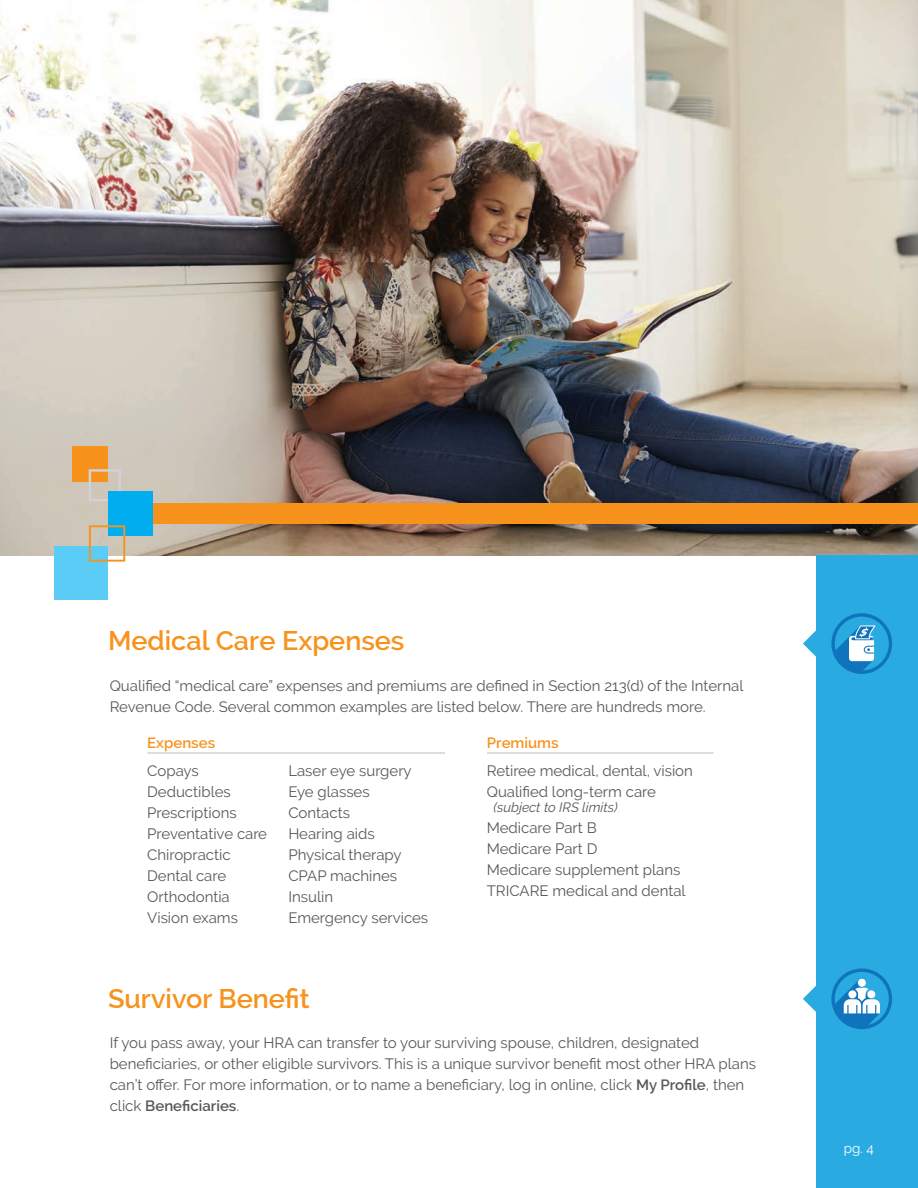
<style>
.page{position:relative;width:918px;height:1188px;background:#fff}
.page>*{position:absolute;margin:0;border:0;box-sizing:border-box;transform-origin:0 0}
.t1{font:600 27px "Raleway";color:#f7931d}
.t2{font:15px/21px "Raleway";color:#57585a}
.t3{font:600 15px "Raleway";color:#f7931d}
.t4{font:italic 13.5px "Raleway";color:#57585a}
.t5{font:13.5px "Raleway";color:#fff}
.s1{font-weight:600}
</style>
<div class="page">
<img style="left:0;top:0;width:918px;height:555px">
<div style="left:816px;top:555px;width:102px;height:633px;background:#29abe2"></div>
<div style="left:831px;top:613px;width:61px;height:61px;background:#1074bc;border-radius:50%"></div>
<div style="left:835px;top:617px;width:54px;height:54px;background:#29abe2;border-radius:50%"></div>
<svg style="left:803px;top:613px;width:72px;height:61px"></svg>
<div style="left:831px;top:968px;width:61px;height:61px;background:#1074bc;border-radius:50%"></div>
<div style="left:835px;top:972px;width:54px;height:54px;background:#29abe2;border-radius:50%"></div>
<svg style="left:803px;top:968px;width:77px;height:61px"></svg>
<div style="left:147px;top:504px;width:771px;height:20px;background:#f7931d"></div>
<div style="left:72px;top:446px;width:36px;height:35px;background:#f7931d"></div>
<svg style="left:89px;top:469px;width:32px;height:32px"></svg>
<div style="left:109px;top:492px;width:44px;height:44px;background:#00aeef"></div>
<div style="left:54px;top:546px;width:54px;height:54px;background:#5accf5"></div>
<svg style="left:89px;top:525px;width:36px;height:37px"></svg>
<hr style="left:147px;top:753px;width:567px;height:1px;background:#bcbdc0">
<div style="left:446px;top:749px;width:41px;height:10px;background:#fff"></div>
<h1 class="t1" style="left:108px;top:624px;width:298px">Medical Care Expenses</h1>
<p class="t2" style="left:110px;top:675px;width:635px">Qualified “medical care” expenses and premiums are defined in Section 213(d) of the Internal<br>Revenue Code. Several common examples are listed below. There are hundreds more.</p>
<p class="t3" style="left:147px;top:735px;width:70px">Expenses</p>
<p class="t2" style="left:147px;top:760px;width:121px">Copays<br>Deductibles<br>Prescriptions<br>Preventative care<br>Chiropractic<br>Dental care<br>Orthodontia<br>Vision exams</p>
<p class="t2" style="left:288px;top:760px;width:141px">Laser eye surgery<br>Eye glasses<br>Contacts<br>Hearing aids<br>Physical therapy<br>CPAP machines<br>Insulin<br>Emergency services</p>
<h1 class="t1" style="left:108px;top:983px;width:203px">Survivor Benefit</h1>
<p class="t3" style="left:487px;top:735px;width:73px">Premiums</p>
<p class="t2" style="left:487px;top:760px;width:208px">Retiree medical, dental, vision<br>Qualified long-term care</p>
<p class="t4" style="left:494px;top:800px;width:126px">(subject to IRS limits)</p>
<p class="t2" style="left:487px;top:817px;width:200px">Medicare Part B<br>Medicare Part D<br>Medicare supplement plans<br>TRICARE medical and dental</p>
<p class="t2" style="left:110px;top:1033px;width:648px">If you pass away, your HRA can transfer to your surviving spouse, children, designated beneficiaries, or other eligible survivors. This is a unique survivor benefit most other HRA plans can’t offer. For more information, or to name a beneficiary, log in online, click <span class="s1">My Profile</span>, then click <span class="s1">Beneficiaries</span>.</p>
<p class="t5" style="left:844px;top:1140px;width:32px">pg. 4</p>
</div>
